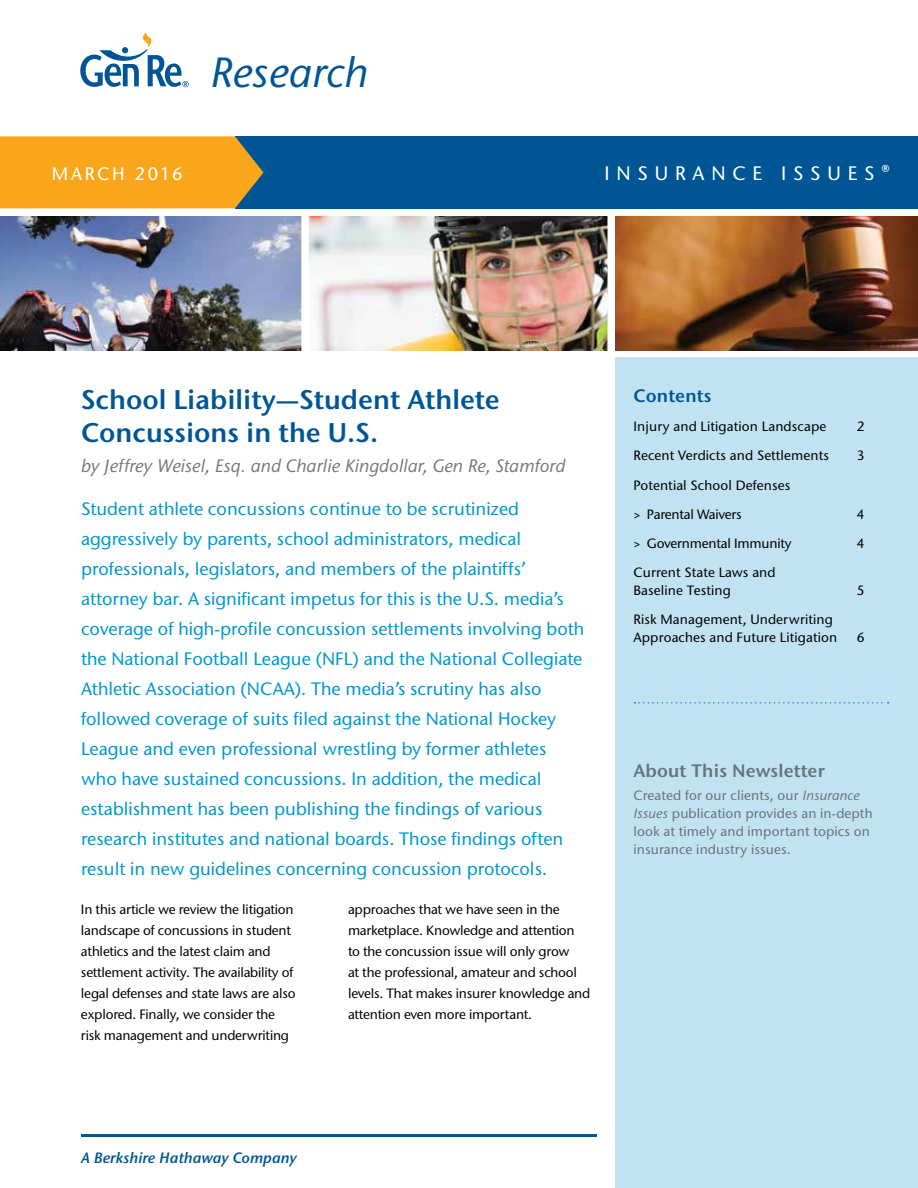
<style>
.page{position:relative;width:918px;height:1188px;background:#fff}
.page>*{position:absolute;margin:0;border:0;box-sizing:border-box;transform-origin:0 0}
.t1{font:italic 42.15px "Stone Sans GC Re";color:#005695}
.t2{font:600 27px/33px "Stone Sans GC Re";color:#005695}
.t3{font:19.5px "Stone Sans GC Re";letter-spacing:.35em;color:#fff}
.t4{font:18px/30px "Stone Sans GC Re";color:#0099cd}
.t5{font:italic 18px "Stone Sans GC Re";color:#77787b}
.t6{font:600 18px "Stone Sans GC Re";letter-spacing:.01em;color:#68737a}
.t7{font:18px "Stone Sans GC Re";letter-spacing:.145em;color:#fff}
.t8{font:600 18px "Stone Sans GC Re";letter-spacing:.01em;color:#005695}
.t9{font:italic 600 15px "Stone Sans GC Re";color:#005695}
.t10{font:13.5px/21px "Stone Sans GC Re";letter-spacing:-.015em;color:#000}
.t11{font:13.5px/18px "Stone Sans GC Re";letter-spacing:.01em;color:#000}
.t12{font:13.5px/18px "Stone Sans GC Re";letter-spacing:.01em;color:#68737a}
.s1{font-style:italic}
</style>
<div class="page">
<div style="left:615px;top:357px;width:303px;height:831px;background:#c1e2f1"></div>
<img style="left:615px;top:216px;width:303px;height:135px">
<img style="left:0;top:216px;width:301px;height:135px">
<img style="left:309px;top:216px;width:299px;height:135px">
<hr style="left:81px;top:1134px;width:516px;height:3px;background:#005695">
<svg style="left:80px;top:32px;width:109px;height:55px"></svg>
<div style="left:235px;top:136px;width:683px;height:72px;background:#005695"></div>
<div style="left:0;top:136px;width:263px;height:72px;background:#faa61a"></div>
<svg style="left:634px;top:702px;width:255px;height:2px"></svg>
<h1 class="t1" style="left:210px;top:47px;width:160px">Research</h1>
<p class="t7" style="left:52px;top:162px;width:132px">MARCH 2016</p>
<p class="t3" style="left:604px;top:162px;width:287px">INSURANCE ISSUES®</p>
<h2 class="t2" style="left:81px;top:383px;width:420px">School Liability—Student Athlete<br>Concussions in the U.S.</h2>
<p class="t5" style="left:81px;top:455px;width:486px">by Jeffrey Weisel, Esq. and Charlie Kingdollar, Gen Re, Stamford</p>
<p class="t4" style="left:81px;top:494px;width:505px">Student athlete concussions continue to be scrutinized aggressively by parents, school administrators, medical professionals, legislators, and members of the plaintiffs’ attorney bar. A significant impetus for this is the U.S. media’s coverage of high-profile concussion settlements involving both the National Football League (NFL) and the National Collegiate Athletic Association (NCAA). The media’s scrutiny has also followed coverage of suits filed against the National Hockey League and even professional wrestling by former athletes who have sustained concussions. In addition, the medical establishment has been publishing the findings of various research institutes and national boards. Those findings often result in new guidelines concerning concussion protocols.</p>
<p class="t10" style="left:81px;top:898px;width:216px">In this article we review the litigation landscape of concussions in student athletics and the latest claim and settlement activity. The availability of legal defenses and state laws are also explored. Finally, we consider the risk management and underwriting</p>
<p class="t10" style="left:348px;top:898px;width:244px">approaches that we have seen in the marketplace. Knowledge and attention<br>to the concussion issue will only grow<br>at the professional, amateur and school levels. That makes insurer knowledge and attention even more important.</p>
<p class="t9" style="left:81px;top:1148px;width:217px">A Berkshire Hathaway Company</p>
<p class="t8" style="left:633px;top:385px;width:80px">Contents</p>
<p class="t11" style="left:633px;top:417px;width:195px">Injury and Litigation Landscape</p>
<p class="t10" style="left:857px;top:416px;width:9px">2</p>
<p class="t11" style="left:633px;top:447px;width:197px">Recent Verdicts and Settlements</p>
<p class="t10" style="left:857px;top:445px;width:9px">3</p>
<p class="t10" style="left:633px;top:470px;width:159px;line-height:29.1px">Potential School Defenses &gt; Parental Waivers</p>
<p class="t10" style="left:857px;top:503px;width:9px">4</p>
<p class="t10" style="left:633px;top:532px;width:160px">&gt; Governmental Immunity</p>
<p class="t10" style="left:857px;top:532px;width:9px">4</p>
<p class="t11" style="left:633px;top:563px;width:144px">Current State Laws and<br>Baseline Testing</p>
<p class="t10" style="left:857px;top:580px;width:9px">5</p>
<p class="t11" style="left:633px;top:611px;width:205px">Risk Management, Underwriting<br>Approaches and Future Litigation</p>
<p class="t10" style="left:857px;top:627px;width:9px">6</p>
<p class="t6" style="left:633px;top:759px;width:193px">About This Newsletter</p>
<p class="t12" style="left:633px;top:786px;width:241px">Created for our clients, our <span class="s1">Insurance Issues</span> publication provides an in-depth look at timely and important topics on insurance industry issues.</p>
</div>
